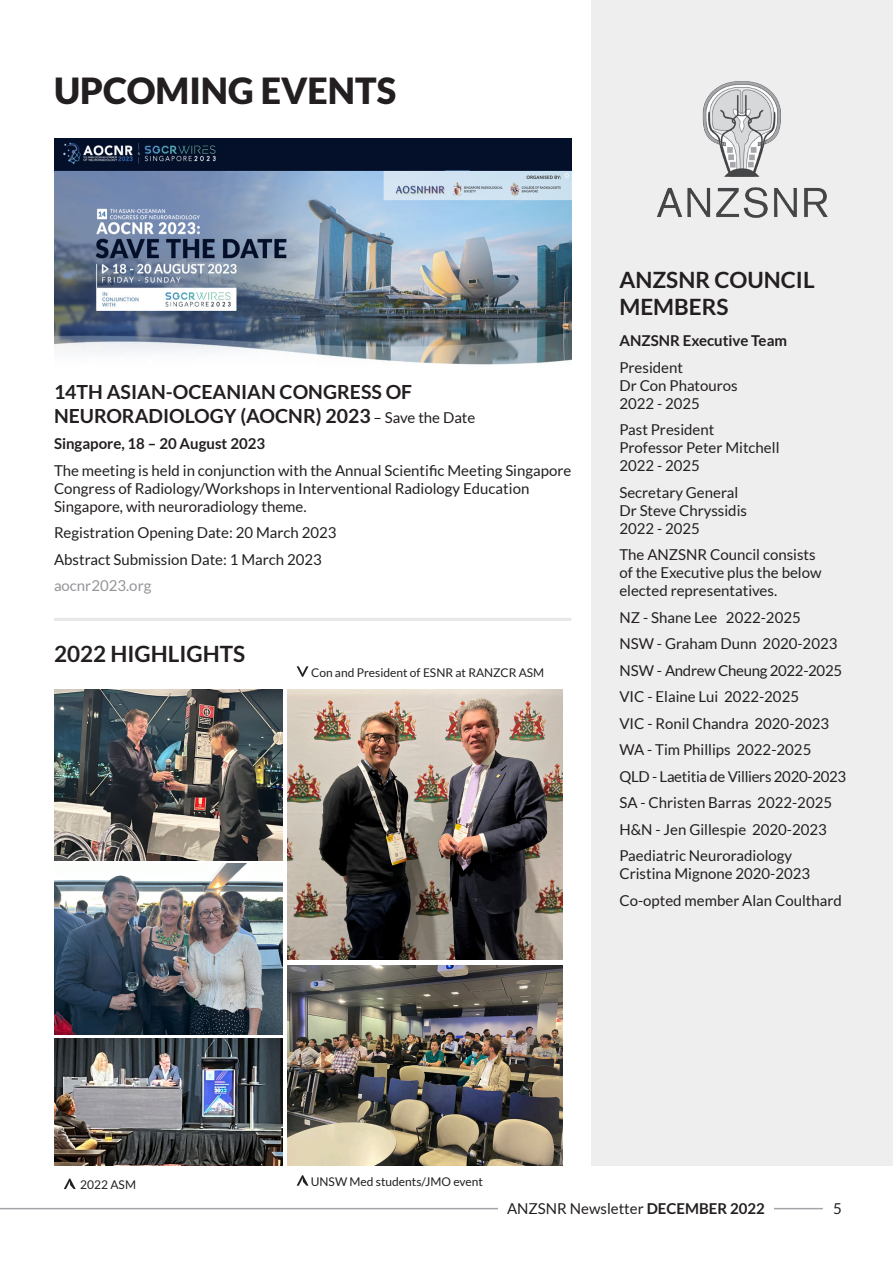
<style>
.page{position:relative;width:893px;height:1263px;background:#fff}
.page>*{position:absolute;margin:0;border:0;box-sizing:border-box;transform-origin:0 0}
.t1{font:900 36px "Lato";color:#231f20}
.t2{font:700 22.5px/27px "Lato";color:#231f20}
.t3{font:700 19.5px/23.4px "Lato";color:#231f20}
.t4{font:15px/18px "Lato";color:#231f20}
.t5{font:15px "Lato";letter-spacing:-.02em;color:#231f20}
.t6{font:700 15px "Lato";color:#231f20}
.t7{font:15px "Lato";color:#939598}
.t8{font:12px "Lato";color:#231f20}
.s1{font-weight:400;font-size:15px}
.s2{font-weight:700}
</style>
<div class="page">
<div style="left:591px;top:0;width:302px;height:1165px;background:#eeeeef"></div>
<hr style="left:0;top:1208px;width:823px;height:1px;background:#a4a5a9">
<div style="left:498px;top:1202px;width:276px;height:22px;background:#fff"></div>
<hr style="left:54px;top:618px;width:517px;height:3px;background:#e6e7e9">
<img style="left:54px;top:139px;width:517px;height:226px">
<img style="left:288px;top:689px;width:274px;height:271px">
<img style="left:54px;top:689px;width:228px;height:172px">
<img style="left:54px;top:863px;width:228px;height:171px">
<img style="left:54px;top:1039px;width:228px;height:126px">
<svg style="left:297px;top:666px;width:11px;height:11px"></svg>
<img style="left:657px;top:81px;width:171px;height:137px">
<svg style="left:297px;top:1175px;width:11px;height:11px"></svg>
<svg style="left:64px;top:1178px;width:12px;height:11px"></svg>
<img style="left:288px;top:965px;width:274px;height:200px">
<p class="t1" style="left:54px;top:70px;width:344px">UPCOMING EVENTS</p>
<p class="t3" style="left:54px;top:380px;width:423px">14TH ASIAN-OCEANIAN CONGRESS OF<br>NEURORADIOLOGY (AOCNR) 2023 <span class="s1">– Save the Date</span></p>
<p class="t6" style="left:54px;top:435px;width:213px">Singapore, 18 – 20 August 2023</p>
<p class="t4" style="left:54px;top:461px;width:519px">The meeting is held in conjunction with the Annual Scientific Meeting Singapore<br>Congress of Radiology/Workshops in Interventional Radiology Education<br>Singapore, with neuroradiology theme.</p>
<p class="t4" style="left:54px;top:524px;width:284px">Registration Opening Date: 20 March 2023</p>
<p class="t4" style="left:54px;top:550px;width:269px">Abstract Submission Date: 1 March 2023</p>
<p class="t7" style="left:54px;top:578px;width:99px">aocnr2023.org</p>
<p class="t2" style="left:54px;top:640px;width:193px">2022 HIGHLIGHTS</p>
<p class="t8" style="left:311px;top:666px;width:235px">Con and President of ESNR at RANZCR ASM</p>
<p class="t2" style="left:619px;top:266px;width:197px">ANZSNR COUNCIL<br>MEMBERS</p>
<p class="t6" style="left:619px;top:332px;width:169px">ANZSNR Executive Team</p>
<p class="t4" style="left:619px;top:358px;width:120px">President<br>Dr Con Phatouros<br>2022 - 2025</p>
<p class="t4" style="left:619px;top:421px;width:162px">Past President<br>Professor Peter Mitchell<br>2022 - 2025</p>
<p class="t4" style="left:619px;top:483px;width:129px">Secretary General<br>Dr Steve Chryssidis<br>2022 - 2025</p>
<p class="t4" style="left:619px;top:546px;width:204px">The ANZSNR Council consists of the Executive plus the below elected representatives.</p>
<p class="t4" style="left:619px;top:608px;width:183px">NZ - Shane Lee 2022-2025</p>
<p class="t4" style="left:619px;top:635px;width:220px">NSW - Graham Dunn 2020-2023</p>
<p class="t5" style="left:619px;top:662px;width:224px">NSW - Andrew Cheung 2022-2025</p>
<p class="t4" style="left:619px;top:688px;width:181px">VIC - Elaine Lui 2022-2025</p>
<p class="t4" style="left:619px;top:714px;width:211px">VIC - Ronil Chandra 2020-2023</p>
<p class="t4" style="left:619px;top:741px;width:193px">WA - Tim Phillips 2022-2025</p>
<p class="t5" style="left:619px;top:768px;width:228px">QLD - Laetitia de Villiers 2020-2023</p>
<p class="t4" style="left:619px;top:794px;width:214px">SA - Christen Barras 2022-2025</p>
<p class="t4" style="left:619px;top:820px;width:209px">H&amp;N - Jen Gillespie 2020-2023</p>
<p class="t4" style="left:619px;top:847px;width:192px">Paediatric Neuroradiology<br>Cristina Mignone 2020-2023</p>
<p class="t4" style="left:619px;top:891px;width:224px">Co-opted member Alan Coulthard</p>
<p class="t8" style="left:80px;top:1178px;width:57px">2022 ASM</p>
<p class="t8" style="left:311px;top:1175px;width:174px">UNSW Med students/JMO event</p>
<p class="t4" style="left:507px;top:1199px;width:259px">ANZSNR Newsletter <span class="s2">DECEMBER 2022</span></p>
<p class="t4" style="left:833px;top:1199px;width:10px">5</p>
</div>
